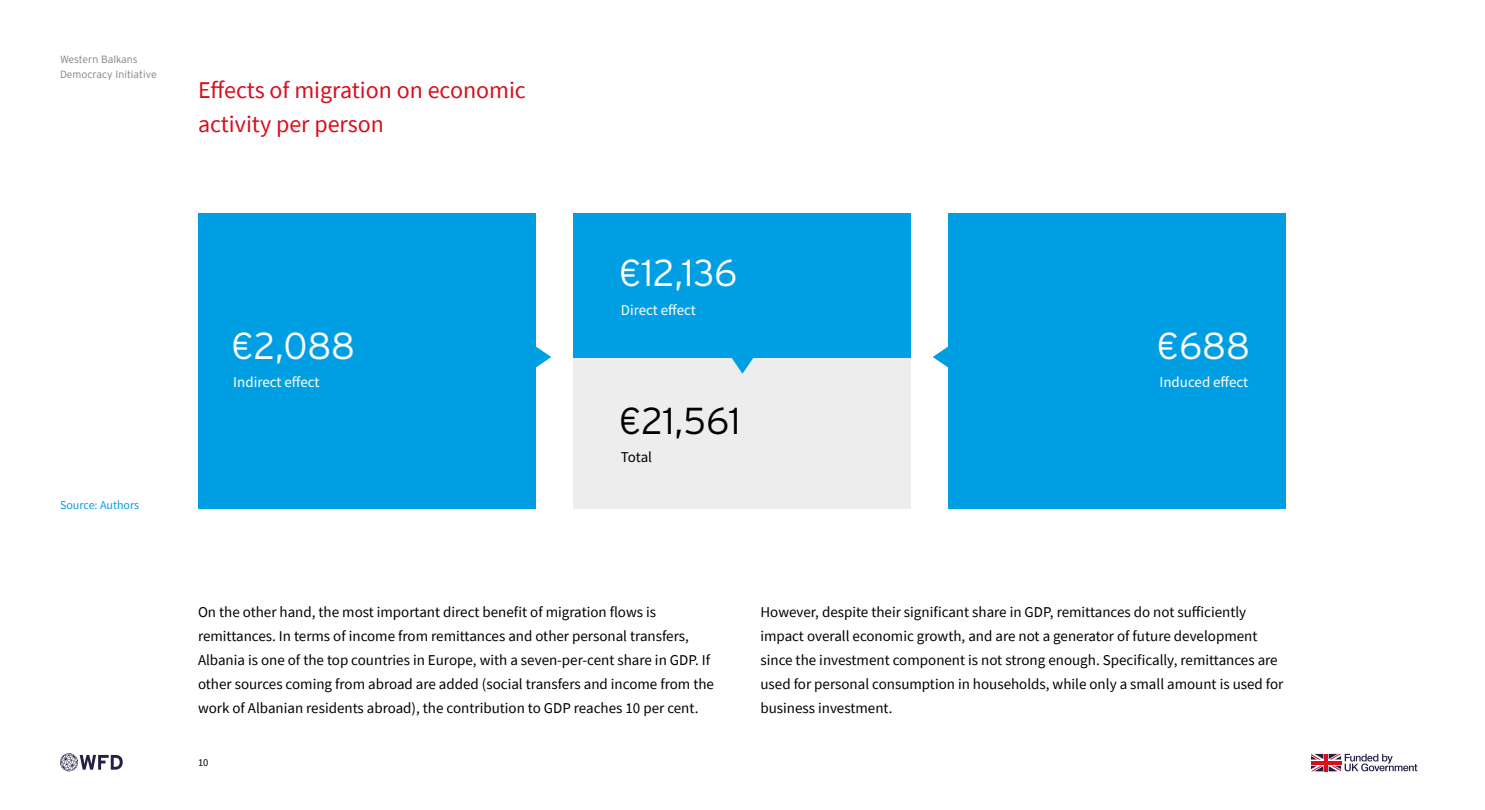
<style>
.page{position:relative;width:1485px;height:810px;background:#fff}
.page>*{position:absolute;margin:0;border:0;box-sizing:border-box;transform-origin:0 0}
.t1{font:300 37.5px "Interstate";color:#fff}
.t2{font:300 37.5px "Interstate";color:#000}
.t3{font:24px/34.5px "Source Sans Pro";color:#d90e1d}
.t4{font:15px/24px "Source Sans Pro";color:#000}
.t5{font:15px "Source Sans Variable";color:#fff}
.t6{font:15px "Source Sans Variable";letter-spacing:-.015em;color:#000}
.t7{font:12px "Source Sans Pro";color:#009fe3}
.t8{font:300 10.5px/14.6px "Interstate";color:#808080}
.t9{font:10.5px "Source Sans Pro";color:#000}
</style>
<div class="page">
<svg style="left:1311px;top:754px;width:18px;height:17px"></svg>
<svg style="left:1311px;top:754px;width:12px;height:6px"></svg>
<svg style="left:1311px;top:766px;width:12px;height:5px"></svg>
<hr style="left:1311px;top:761px;width:30px;height:3px;background:#d90e1d">
<hr style="left:1324px;top:754px;width:4px;height:17px;background:#d90e1d">
<svg style="left:1329px;top:754px;width:88px;height:17px"></svg>
<svg style="left:60px;top:753px;width:63px;height:18px"></svg>
<div style="left:198px;top:213px;width:338px;height:295px;background:#009fe3"></div>
<div style="left:948px;top:213px;width:338px;height:295px;background:#009fe3"></div>
<div style="left:573px;top:213px;width:337px;height:151px;background:#009fe3"></div>
<div style="left:573px;top:358px;width:337px;height:150px;background:#ededed"></div>
<svg style="left:536px;top:346px;width:15px;height:22px"></svg>
<svg style="left:732px;top:358px;width:21px;height:16px"></svg>
<svg style="left:933px;top:346px;width:15px;height:22px"></svg>
<p class="t8" style="left:60px;top:52px;width:98px">Western Balkans<br>Democracy Initiative</p>
<h2 class="t3" style="left:198px;top:72px;width:329px">Effects of migration on economic activity per person</h2>
<p class="t7" style="left:60px;top:497px;width:81px">Source: Authors</p>
<h1 class="t1" style="left:619px;top:252px;width:119px">€12,136</h1>
<p class="t5" style="left:621px;top:301px;width:77px">Direct effect</p>
<h1 class="t1" style="left:232px;top:324px;width:125px">€2,088</h1>
<h1 class="t1" style="left:1157px;top:324px;width:95px">€688</h1>
<p class="t5" style="left:233px;top:373px;width:88px">Indirect effect</p>
<p class="t5" style="left:1159px;top:373px;width:90px">Induced effect</p>
<h1 class="t2" style="left:619px;top:400px;width:123px">€21,561</h1>
<p class="t6" style="left:621px;top:448px;width:33px">Total</p>
<p class="t4" style="left:198px;top:600px;width:518px">On the other hand, the most important direct benefit of migration flows is remittances. In terms of income from remittances and other personal transfers, Albania is one of the top countries in Europe, with a seven-per-cent share in GDP. If other sources coming from abroad are added (social transfers and income from the work of Albanian residents abroad), the contribution to GDP reaches 10 per cent.</p>
<p class="t4" style="left:760px;top:600px;width:524px">However, despite their significant share in GDP, remittances do not sufficiently impact overall economic growth, and are not a generator of future development since the investment component is not strong enough. Specifically, remittances are used for personal consumption in households, while only a small amount is used for business investment.</p>
<p class="t9" style="left:198px;top:756px;width:12px">10</p>
</div>
